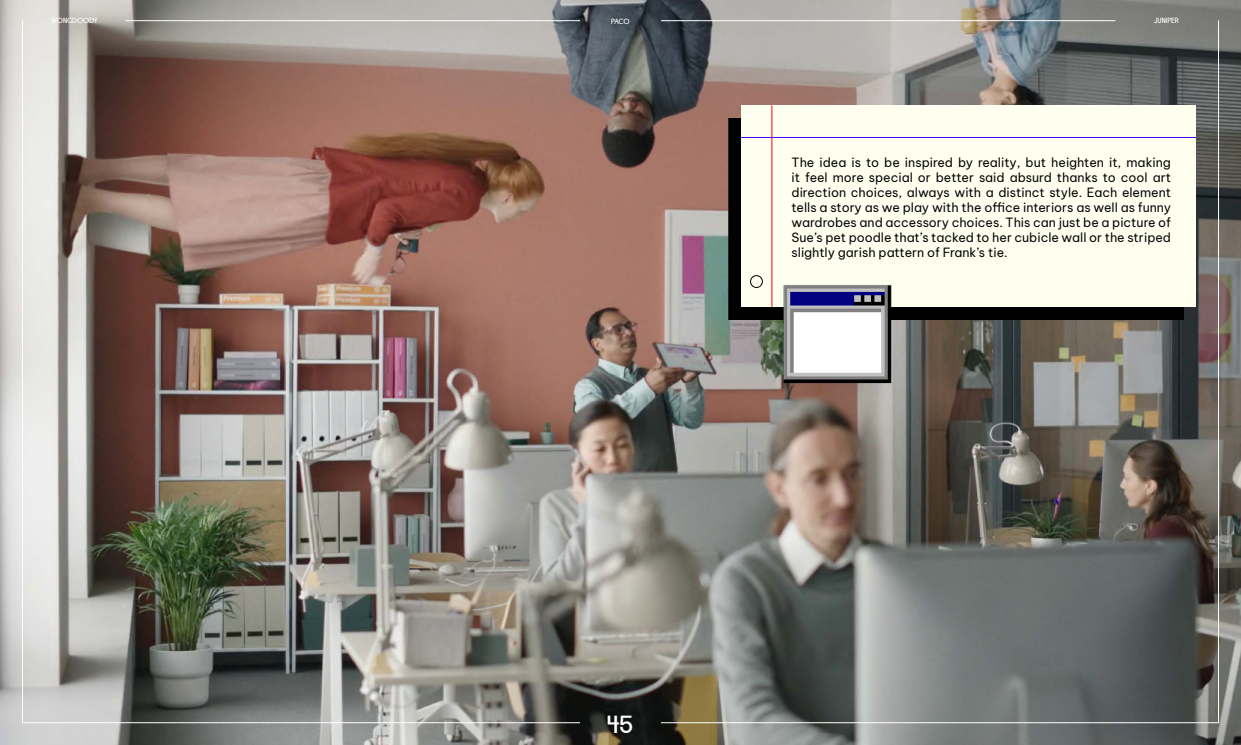
<style>
.page{position:relative;width:1241px;height:745px;background:#fff}
.page>*{position:absolute;margin:0;border:0;box-sizing:border-box;transform-origin:0 0}
.t1{font:30px "GTF Alti TRIAL";color:#fff}
.t2{font:12.5px/15px "Be Vietnam Pro";color:#000;text-align:justify}
.t3{font:7.5px "GTF Alti TRIAL";color:#fff}
</style>
<div class="page">
<img style="left:0;top:0;width:1240px;height:744px">
<div style="left:728px;top:118px;width:455px;height:202px;background:#000"></div>
<div style="left:741px;top:105px;width:454px;height:201px;background:#fffff0"></div>
<div style="left:750px;top:275px;width:12px;height:12px;border:1px solid #000;border-radius:50%"></div>
<hr style="left:771px;top:105px;width:1px;height:201px;background:#f00">
<hr style="left:741px;top:137px;width:454px;height:1px;background:#4a00ff">
<img style="left:772px;top:271px;width:133px;height:122px">
<hr style="left:22px;top:20px;width:1px;height:702px;background:#fff">
<hr style="left:125px;top:20px;width:455px;height:1px;background:#fff">
<hr style="left:661px;top:20px;width:454px;height:1px;background:#fff">
<hr style="left:661px;top:722px;width:557px;height:1px;background:#fff">
<hr style="left:22px;top:722px;width:558px;height:1px;background:#fff">
<hr style="left:1217px;top:20px;width:1px;height:702px;background:#fff">
<p class="t3" style="left:51px;top:17px;width:48px">WONGDOODY</p>
<p class="t3" style="left:611px;top:18px;width:20px">PACO</p>
<p class="t3" style="left:1154px;top:17px;width:26px">JUNIPER</p>
<p class="t2" style="left:791px;top:153px;width:381px">The idea is to be inspired by reality, but heighten it, making it feel more special or better said absurd thanks to cool art direction choices, always with a distinct style. Each element tells a story as we play with the office interiors as well as funny wardrobes and accessory choices. This can just be a picture of Sue’s pet poodle that’s tacked to her cubicle wall or the striped slightly garish pattern of Frank’s tie.</p>
<h1 class="t1" style="left:607px;top:703px;width:28px">45</h1>
</div>
